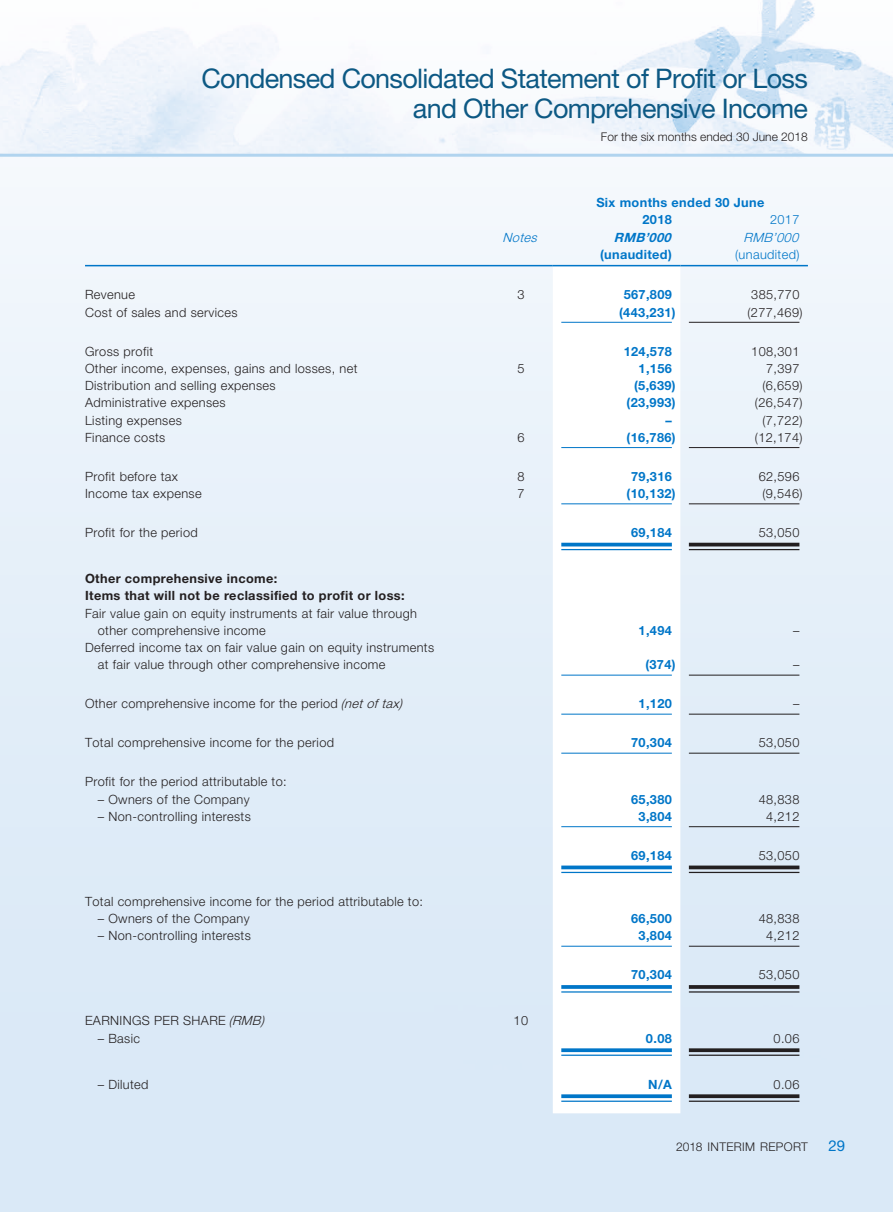
<style>
.page{position:relative;width:893px;height:1212px;background:#fff}
.page>*{position:absolute;margin:0;border:0;box-sizing:border-box;transform-origin:0 0}
.t1{font:27px/30px "Helvetica Neue LT Std";letter-spacing:-.025em;color:#0d5984;text-align:right}
.t2{font:15px "Helvetica Neue LT Std";color:#0076c8}
.t3{font:300 12.75px/17.2px "Helvetica Neue LT Std";letter-spacing:.03em;color:#231f20}
.t4{font:700 12.75px/17.2px "Helvetica Neue LT Std";letter-spacing:.03em;color:#0076c8}
.t5{font:700 12.75px/17.2px "Helvetica Neue LT Std";letter-spacing:.03em;color:#231f20}
.t6{font:300 12.75px "Helvetica Neue LT Std";letter-spacing:.03em;color:#0076c8}
.t7{font:italic 300 12.75px "Helvetica Neue LT Std";color:#0076c8}
.t8{font:italic 700 12.75px "Helvetica Neue LT Std";color:#0076c8}
.t9{font:300 12px "Helvetica Neue LT Std";color:#231f20}
.t10{font:300 12px "Helvetica Neue LT Std";letter-spacing:.025em;color:#231f20}
.s1{font-style:italic}
</style>
<div class="page">
<div style="left:0;top:0;width:893px;height:1212px;background:linear-gradient(to bottom,#f5f8fc,#d6e7f6)"></div>
<hr style="left:0;top:154px;width:893px;height:3px;background:#b1d4ef">
<svg style="left:553px;top:266px;width:127px;height:847px"></svg>
<hr style="left:85px;top:265px;width:404px;height:1px;background:#0076c8">
<hr style="left:489px;top:265px;width:64px;height:1px;background:#0076c8">
<hr style="left:553px;top:265px;width:127px;height:1px;background:#0076c8">
<hr style="left:680px;top:265px;width:128px;height:1px;background:#0076c8">
<hr style="left:561px;top:322px;width:111px;height:1px;background:#0076c8">
<hr style="left:689px;top:322px;width:110px;height:1px;background:#231f20">
<hr style="left:561px;top:447px;width:111px;height:1px;background:#0076c8">
<hr style="left:689px;top:447px;width:110px;height:1px;background:#231f20">
<hr style="left:561px;top:503px;width:111px;height:1px;background:#0076c8">
<hr style="left:689px;top:503px;width:110px;height:1px;background:#231f20">
<hr style="left:561px;top:543px;width:111px;height:3px;background:#0076c8">
<hr style="left:561px;top:549px;width:111px;height:1px;background:#0076c8">
<hr style="left:689px;top:543px;width:110px;height:3px;background:#231f20">
<hr style="left:689px;top:549px;width:110px;height:1px;background:#231f20">
<hr style="left:561px;top:675px;width:111px;height:1px;background:#0076c8">
<hr style="left:689px;top:675px;width:110px;height:1px;background:#231f20">
<hr style="left:561px;top:714px;width:111px;height:1px;background:#0076c8">
<hr style="left:689px;top:714px;width:110px;height:1px;background:#231f20">
<hr style="left:561px;top:753px;width:111px;height:1px;background:#0076c8">
<hr style="left:689px;top:753px;width:110px;height:1px;background:#231f20">
<hr style="left:561px;top:826px;width:111px;height:1px;background:#0076c8">
<hr style="left:689px;top:826px;width:110px;height:1px;background:#231f20">
<svg style="left:561px;top:865px;width:111px;height:4px"></svg>
<hr style="left:561px;top:872px;width:111px;height:1px;background:#0076c8">
<svg style="left:689px;top:865px;width:110px;height:4px"></svg>
<hr style="left:689px;top:872px;width:110px;height:1px;background:#231f20">
<hr style="left:561px;top:946px;width:111px;height:1px;background:#0076c8">
<hr style="left:689px;top:946px;width:110px;height:1px;background:#231f20">
<svg style="left:561px;top:985px;width:111px;height:4px"></svg>
<hr style="left:561px;top:991px;width:111px;height:1px;background:#0076c8">
<svg style="left:689px;top:985px;width:110px;height:4px"></svg>
<hr style="left:689px;top:991px;width:110px;height:1px;background:#231f20">
<svg style="left:561px;top:1048px;width:111px;height:4px"></svg>
<hr style="left:561px;top:1054px;width:111px;height:2px;background:#0076c8">
<svg style="left:689px;top:1048px;width:110px;height:4px"></svg>
<hr style="left:689px;top:1054px;width:110px;height:2px;background:#231f20">
<svg style="left:561px;top:1094px;width:111px;height:4px"></svg>
<hr style="left:561px;top:1100px;width:111px;height:2px;background:#0076c8">
<svg style="left:689px;top:1094px;width:110px;height:4px"></svg>
<hr style="left:689px;top:1100px;width:110px;height:2px;background:#231f20">
<h1 class="t1" style="left:201px;top:63px;width:608px">Condensed Consolidated Statement of Profit or Loss and Other Comprehensive Income</h1>
<p class="t9" style="left:601px;top:129px;width:208px">For the six months ended 30 June 2018</p>
<p class="t4" style="left:642px;top:194px;width:123px;text-indent:-46px">Six months ended 30 June<br>2018</p>
<p class="t6" style="left:770px;top:212px;width:31px">2017</p>
<p class="t7" style="left:503px;top:229px;width:40px">Notes</p>
<p class="t8" style="left:614px;top:229px;width:62px">RMB’000</p>
<p class="t7" style="left:744px;top:229px;width:60px">RMB’000</p>
<p class="t4" style="left:600px;top:245px;width:73px">(unaudited)</p>
<p class="t6" style="left:735px;top:246px;width:66px">(unaudited)</p>
<p class="t3" style="left:85px;top:286px;width:52px">Revenue</p>
<p class="t3" style="left:517px;top:286px;width:9px">3</p>
<p class="t4" style="left:624px;top:286px;width:50px">567,809</p>
<p class="t3" style="left:751px;top:286px;width:50px">385,770</p>
<p class="t3" style="left:85px;top:303px;width:154px">Cost of sales and services</p>
<p class="t4" style="left:619px;top:303px;width:58px">(443,231)</p>
<p class="t3" style="left:747px;top:303px;width:57px">(277,469)</p>
<p class="t3" style="left:85px;top:342px;width:70px">Gross profit</p>
<p class="t4" style="left:624px;top:342px;width:50px">124,578</p>
<p class="t3" style="left:751px;top:342px;width:50px">108,301</p>
<p class="t3" style="left:85px;top:359px;width:274px">Other income, expenses, gains and losses, net</p>
<p class="t3" style="left:517px;top:359px;width:9px">5</p>
<p class="t4" style="left:639px;top:359px;width:35px">1,156</p>
<p class="t3" style="left:766px;top:359px;width:35px">7,397</p>
<p class="t3" style="left:85px;top:377px;width:192px">Distribution and selling expenses</p>
<p class="t4" style="left:634px;top:377px;width:43px">(5,639)</p>
<p class="t3" style="left:762px;top:377px;width:42px">(6,659)</p>
<p class="t3" style="left:85px;top:394px;width:142px">Administrative expenses</p>
<p class="t4" style="left:627px;top:394px;width:51px">(23,993)</p>
<p class="t3" style="left:755px;top:394px;width:49px">(26,547)</p>
<p class="t3" style="left:85px;top:411px;width:98px">Listing expenses</p>
<p class="t4" style="left:665px;top:411px;width:8px">–</p>
<p class="t3" style="left:762px;top:411px;width:42px">(7,722)</p>
<p class="t3" style="left:85px;top:428px;width:82px">Finance costs</p>
<p class="t3" style="left:517px;top:428px;width:9px">6</p>
<p class="t4" style="left:627px;top:428px;width:51px">(16,786)</p>
<p class="t3" style="left:755px;top:428px;width:49px">(12,174)</p>
<p class="t3" style="left:85px;top:467px;width:94px">Profit before tax</p>
<p class="t3" style="left:517px;top:467px;width:9px">8</p>
<p class="t4" style="left:631px;top:467px;width:42px">79,316</p>
<p class="t3" style="left:759px;top:467px;width:42px">62,596</p>
<p class="t3" style="left:85px;top:485px;width:118px">Income tax expense</p>
<p class="t3" style="left:517px;top:485px;width:9px">7</p>
<p class="t4" style="left:627px;top:485px;width:51px">(10,132)</p>
<p class="t3" style="left:762px;top:485px;width:42px">(9,546)</p>
<p class="t3" style="left:85px;top:524px;width:114px">Profit for the period</p>
<p class="t4" style="left:631px;top:524px;width:42px">69,184</p>
<p class="t3" style="left:759px;top:524px;width:42px">53,050</p>
<p class="t5" style="left:85px;top:570px;width:321px">Other comprehensive income:<br>Items that will not be reclassified to profit or loss:</p>
<p class="t3" style="left:98px;top:604px;width:321px;text-indent:-13px">Fair value gain on equity instruments at fair value through other comprehensive income</p>
<p class="t4" style="left:638px;top:621px;width:35px">1,494</p>
<p class="t3" style="left:793px;top:621px;width:8px">–</p>
<p class="t3" style="left:98px;top:639px;width:338px;text-indent:-13px">Deferred income tax on fair value gain on equity instruments at fair value through other comprehensive income</p>
<p class="t4" style="left:645px;top:656px;width:32px">(374)</p>
<p class="t3" style="left:793px;top:656px;width:8px">–</p>
<p class="t3" style="left:85px;top:695px;width:319px">Other comprehensive income for the period <span class="s1">(netoftax)</span></p>
<p class="t4" style="left:638px;top:695px;width:35px">1,120</p>
<p class="t3" style="left:793px;top:695px;width:8px">–</p>
<p class="t3" style="left:85px;top:734px;width:251px">Total comprehensive income for the period</p>
<p class="t4" style="left:631px;top:734px;width:42px">70,304</p>
<p class="t3" style="left:759px;top:734px;width:42px">53,050</p>
<p class="t3" style="left:85px;top:773px;width:203px">Profit for the period attributable to:</p>
<p class="t3" style="left:98px;top:790px;width:153px">– Owners of the Company</p>
<p class="t4" style="left:631px;top:790px;width:42px">65,380</p>
<p class="t3" style="left:759px;top:790px;width:42px">48,838</p>
<p class="t3" style="left:98px;top:807px;width:155px">– Non-controlling interests</p>
<p class="t4" style="left:639px;top:807px;width:35px">3,804</p>
<p class="t3" style="left:766px;top:807px;width:35px">4,212</p>
<p class="t4" style="left:631px;top:846px;width:42px">69,184</p>
<p class="t3" style="left:759px;top:846px;width:42px">53,050</p>
<p class="t3" style="left:85px;top:892px;width:340px">Total comprehensive income for the period attributable to:</p>
<p class="t3" style="left:98px;top:910px;width:153px">– Owners of the Company</p>
<p class="t4" style="left:631px;top:910px;width:42px">66,500</p>
<p class="t3" style="left:759px;top:910px;width:42px">48,838</p>
<p class="t3" style="left:98px;top:927px;width:155px">– Non-controlling interests</p>
<p class="t4" style="left:639px;top:927px;width:35px">3,804</p>
<p class="t3" style="left:766px;top:927px;width:35px">4,212</p>
<p class="t4" style="left:631px;top:966px;width:42px">70,304</p>
<p class="t3" style="left:759px;top:966px;width:42px">53,050</p>
<p class="t3" style="left:85px;top:1012px;width:181px">EARNINGS PER SHARE <span class="s1">(RMB)</span></p>
<p class="t3" style="left:514px;top:1012px;width:16px">10</p>
<p class="t3" style="left:98px;top:1029px;width:44px">– Basic</p>
<p class="t4" style="left:646px;top:1029px;width:27px">0.08</p>
<p class="t3" style="left:773px;top:1029px;width:27px">0.06</p>
<p class="t3" style="left:98px;top:1075px;width:52px">– Diluted</p>
<p class="t4" style="left:648px;top:1075px;width:25px">N/A</p>
<p class="t3" style="left:773px;top:1075px;width:27px">0.06</p>
<p class="t10" style="left:676px;top:1139px;width:133px">2018 INTERIM REPORT</p>
<p class="t2" style="left:828px;top:1137px;width:18px">29</p>
</div>
